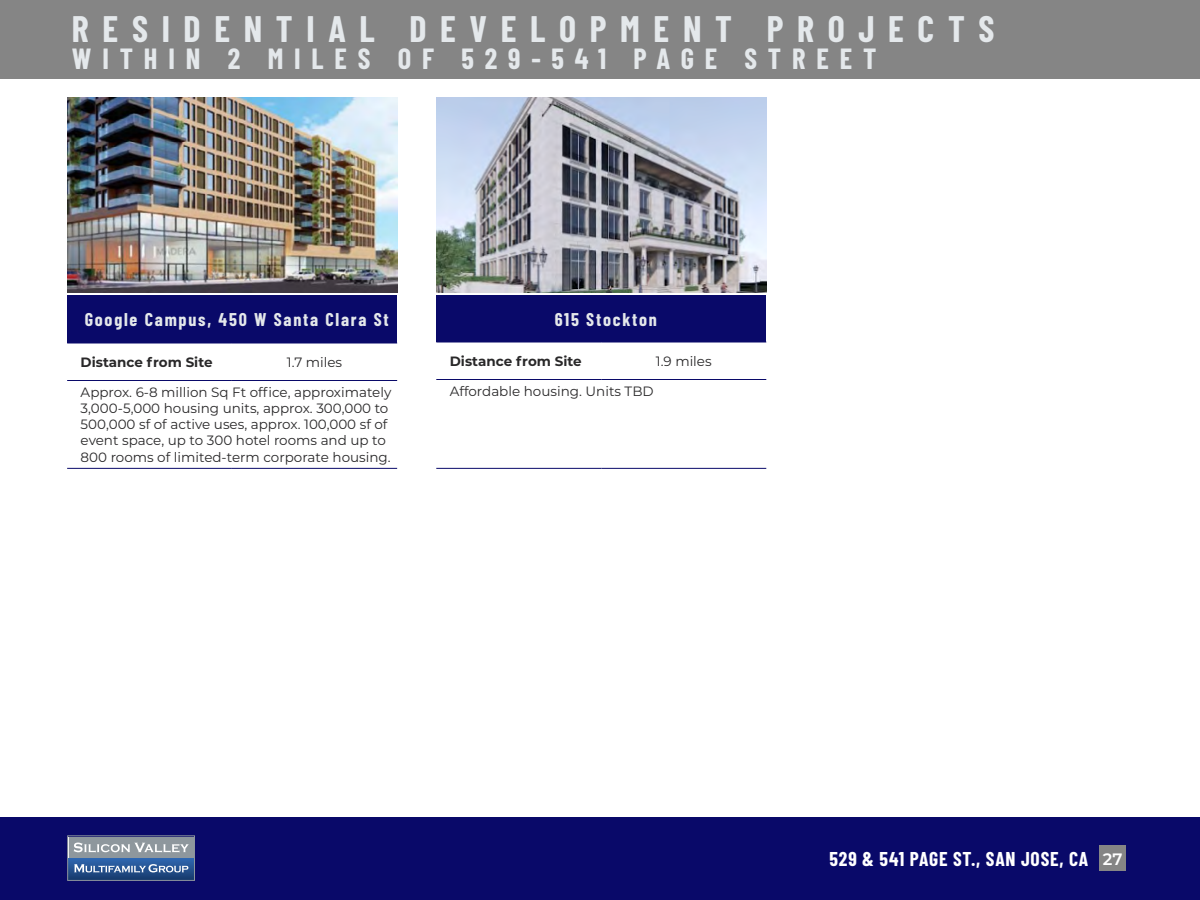
<style>
.page{position:relative;width:1200px;height:900px;background:#fff}
.page>*{position:absolute;margin:0;border:0;box-sizing:border-box;transform-origin:0 0}
.t1{font:700 36px "Barlow Condensed";letter-spacing:.38em;color:#e4e8eb}
.t2{font:700 28.5px "Barlow Condensed";letter-spacing:.38em;color:#e4e8eb}
.t3{font:700 19.5px "Barlow Condensed";letter-spacing:.04em;color:#fff}
.t4{font:700 18px "Barlow Condensed";letter-spacing:.1em;color:#e4e8eb}
.t5{font:13.5px/16.2px "Montserrat";color:#292829}
.t6{font:700 13.5px "Montserrat";color:#292829}
.s1{font-family:"Montserrat";font-weight:600;font-size:16.5px}
</style>
<div class="page">
<div style="left:0;top:818px;width:1200px;height:82px;background:#090969"></div>
<div style="left:1099px;top:845px;width:27px;height:26px;background:#858585"></div>
<svg style="left:67px;top:835px;width:128px;height:46px;background:#6c83a1"></svg>
<div style="left:0;top:0;width:1200px;height:79px;background:#858585"></div>
<div style="left:67px;top:295px;width:330px;height:48px;background:#090969"></div>
<hr style="left:67px;top:343px;width:165px;height:1px;background:#090969">
<hr style="left:232px;top:343px;width:165px;height:1px;background:#090969">
<hr style="left:67px;top:380px;width:165px;height:1px;background:#090969">
<hr style="left:232px;top:380px;width:165px;height:1px;background:#090969">
<hr style="left:67px;top:468px;width:165px;height:1px;background:#090969">
<hr style="left:232px;top:468px;width:165px;height:1px;background:#090969">
<img style="left:67px;top:98px;width:330px;height:194px">
<div style="left:436px;top:295px;width:330px;height:47px;background:#090969"></div>
<hr style="left:436px;top:342px;width:165px;height:1px;background:#090969">
<hr style="left:601px;top:342px;width:165px;height:1px;background:#090969">
<hr style="left:436px;top:379px;width:165px;height:1px;background:#090969">
<hr style="left:601px;top:379px;width:165px;height:1px;background:#090969">
<hr style="left:436px;top:468px;width:165px;height:1px;background:#090969">
<hr style="left:601px;top:468px;width:165px;height:1px;background:#090969">
<img style="left:436px;top:98px;width:330px;height:194px">
<h1 class="t1" style="left:72px;top:4px;width:924px">RESIDENTIAL DEVELOPMENT PROJECTS</h1>
<h2 class="t2" style="left:72px;top:39px;width:806px">WITHIN 2 MILES OF 529-541 PAGE STREET</h2>
<h3 class="t4" style="left:85px;top:307px;width:306px">Google Campus, 450 W Santa Clara St</h3>
<p class="t6" style="left:81px;top:352px;width:133px">Distance from Site</p>
<p class="t5" style="left:287px;top:353px;width:57px">1.7 miles</p>
<p class="t5" style="left:81px;top:383px;width:312px">Approx. 6-8 million Sq Ft office, approximately 3,000-5,000 housing units, approx. 300,000 to 500,000 sf of active uses, approx. 100,000 sf of event space, up to 300 hotel rooms and up to 800 rooms of limited-term corporate housing.</p>
<h3 class="t4" style="left:555px;top:306px;width:104px">615 Stockton</h3>
<p class="t6" style="left:450px;top:351px;width:133px">Distance from Site</p>
<p class="t5" style="left:656px;top:352px;width:57px">1.9 miles</p>
<p class="t5" style="left:450px;top:382px;width:205px">Affordable housing. Units TBD</p>
<h3 class="t3" style="left:829px;top:845px;width:295px">529 &amp; 541 PAGE ST., SAN JOSE, CA <span class="s1">27</span></h3>
</div>
